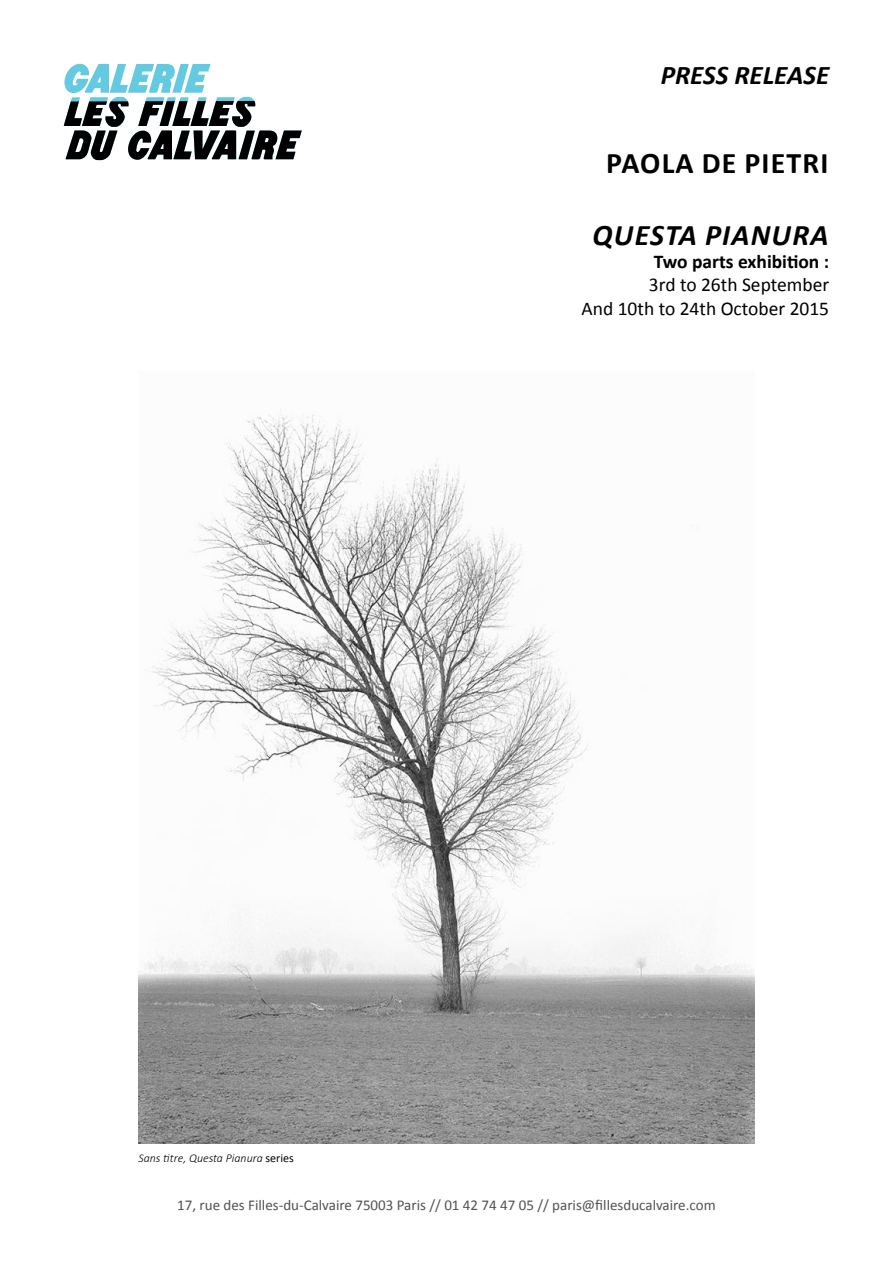
<style>
.page{position:relative;width:893px;height:1263px;background:#fff}
.page>*{position:absolute;margin:0;border:0;box-sizing:border-box;transform-origin:0 0}
.t1{font:700 30px "Calibri";letter-spacing:.04em;color:#000}
.t2{font:italic 700 30px "Calibri";letter-spacing:.04em;color:#000}
.t3{font:italic 700 27px "Calibri";color:#000}
.t4{font:19.5px/23.4px "Calibri";color:#000;text-align:right}
.t5{font:700 19.5px "Calibri";color:#000}
.t6{font:15px "Calibri";color:#515254}
.t7{font:italic 300 12px "Calibri";color:#000}
.s1{font-weight:400;font-style:normal}
</style>
<div class="page">
<svg style="left:64px;top:64px;width:238px;height:96px"></svg>
<img style="left:138px;top:409px;width:616px;height:734px">
<h2 class="t3" style="left:661px;top:56px;width:15px">PRESS</h2>
<h2 class="t3" style="left:734px;top:56px;width:55px">RELEASE</h2>
<h1 class="t1" style="left:606px;top:141px;width:224px">Paola de pietri</h1>
<h1 class="t2" style="left:592px;top:213px;width:238px">QUESTA PIANURA</h1>
<h3 class="t5" style="left:654px;top:248px;width:177px">Two parts exhibition :</h3>
<h3 class="t4" style="left:582px;top:273px;width:249px">3rd to 26th September<br>And 10th to 24th October 2015</h3>
<p class="t7" style="left:138px;top:1150px;width:157px">Sans titre, Questa Pianura <span class="s1">series</span></p>
<p class="t6" style="left:177px;top:1195px;width:540px">17, rue des Filles-du-Calvaire 75003 Paris // 01 42 74 47 05 // paris@fillesducalvaire.com</p>
</div>
